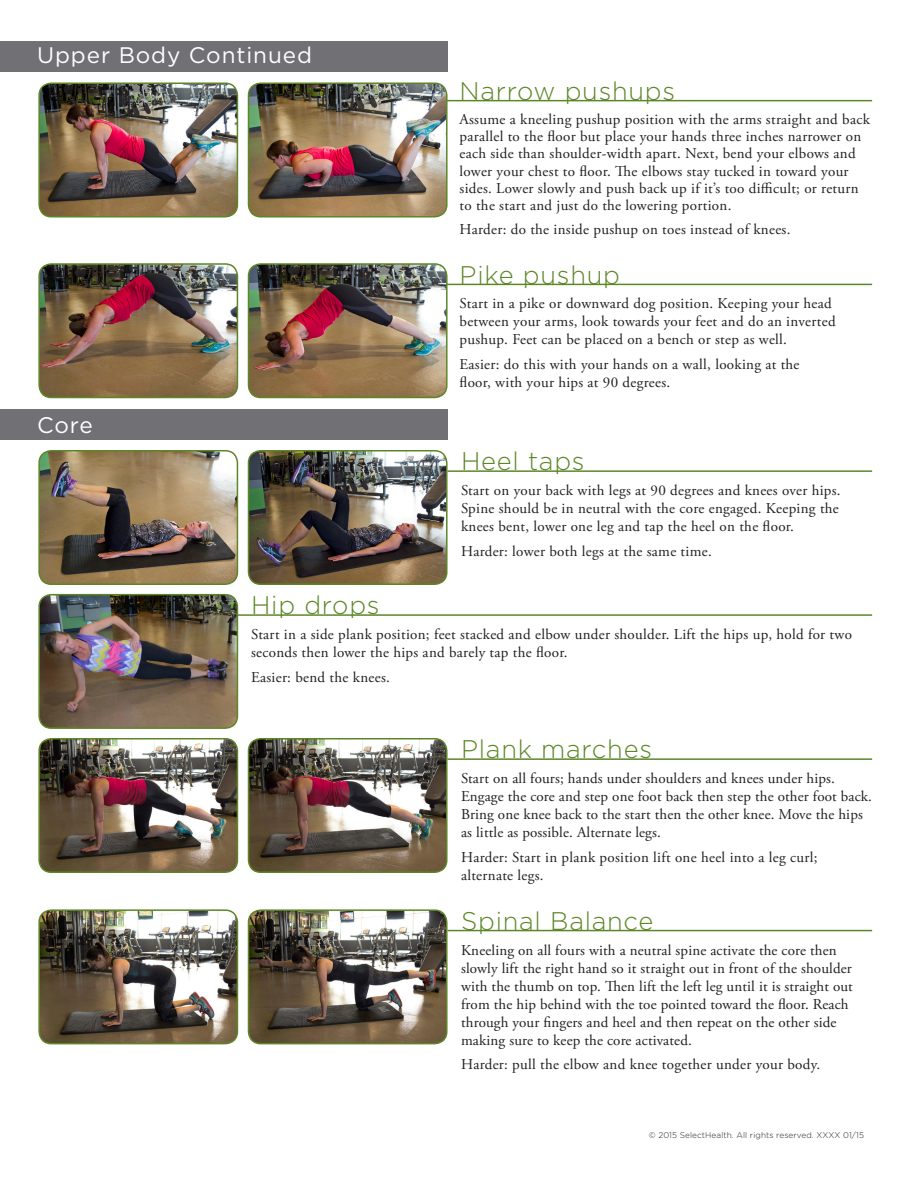
<style>
.page{position:relative;width:918px;height:1188px;background:#fff}
.page>*{position:absolute;margin:0;border:0;box-sizing:border-box;transform-origin:0 0}
.Header__exercises_le{font:300 25.5px "Gotham";letter-spacing:.03em;color:#5c8727}
.t1{font:22.5px "Gotham";letter-spacing:.04em;color:#fff}
.Body_Copy__exercises{font:15px/18px "Adobe Garamond Pro";letter-spacing:.02em;color:#231f20}
.t2{font:300 8.25px "Gotham";letter-spacing:.01em;color:#231f20}
</style>
<div class="page">
<hr style="left:448px;top:470px;width:424px;height:2px;background:#5c8727">
<img style="left:41px;top:451px;width:196px;height:132px">
<div style="left:38px;top:450px;width:200px;height:135px;border:2px solid #5c8727;border-radius:12px"></div>
<img style="left:248px;top:452px;width:197px;height:132px">
<div style="left:248px;top:450px;width:200px;height:135px;border:2px solid #5c8727;border-radius:12px"></div>
<div style="left:0;top:41px;width:448px;height:30px;background:#717074"></div>
<hr style="left:238px;top:614px;width:634px;height:2px;background:#5c8727">
<img style="left:41px;top:595px;width:196px;height:132px">
<div style="left:38px;top:594px;width:200px;height:135px;border:2px solid #5c8727;border-radius:12px"></div>
<hr style="left:448px;top:758px;width:424px;height:2px;background:#5c8727">
<img style="left:41px;top:739px;width:196px;height:132px">
<div style="left:38px;top:738px;width:200px;height:135px;border:2px solid #5c8727;border-radius:12px"></div>
<img style="left:248px;top:740px;width:197px;height:132px">
<div style="left:248px;top:738px;width:200px;height:135px;border:2px solid #5c8727;border-radius:12px"></div>
<hr style="left:448px;top:930px;width:424px;height:1px;background:#5c8727">
<img style="left:40px;top:911px;width:197px;height:133px">
<div style="left:38px;top:909px;width:200px;height:135px;border:2px solid #5c8727;border-radius:12px"></div>
<img style="left:248px;top:911px;width:198px;height:133px">
<div style="left:248px;top:909px;width:200px;height:135px;border:2px solid #5c8727;border-radius:12px"></div>
<hr style="left:446px;top:284px;width:426px;height:1px;background:#5c8727">
<img style="left:40px;top:265px;width:197px;height:133px">
<div style="left:38px;top:263px;width:200px;height:135px;border:2px solid #5c8727;border-radius:12px"></div>
<img style="left:248px;top:265px;width:198px;height:133px">
<div style="left:248px;top:263px;width:200px;height:135px;border:2px solid #5c8727;border-radius:12px"></div>
<div style="left:0;top:409px;width:448px;height:31px;background:#717074"></div>
<hr style="left:446px;top:100px;width:426px;height:1px;background:#5c8727">
<img style="left:40px;top:83px;width:197px;height:132px">
<div style="left:38px;top:83px;width:200px;height:135px;border:2px solid #5c8727;border-radius:12px"></div>
<img style="left:248px;top:83px;width:198px;height:132px">
<div style="left:248px;top:83px;width:200px;height:135px;border:2px solid #5c8727;border-radius:12px"></div>
<p class="t1" style="left:37px;top:42px;width:276px">Upper Body Continued</p>
<p class="t1" style="left:37px;top:411px;width:57px">Core</p>
<p class="Header__exercises_le" style="left:460px;top:75px;width:217px">Narrow pushups</p>
<p class="Body_Copy__exercises" style="left:460px;top:111px;width:412px;line-height:17.2px">Assume a kneeling pushup position with the arms straight and back parallel to the floor but place your hands three inches narrower on each side than shoulder-width apart. Next, bend your elbows and lower your chest to floor. The elbows stay tucked in toward your sides. Lower slowly and push back up if it’s too difficult; or return to the start and just do the lowering portion.</p>
<p class="Body_Copy__exercises" style="left:460px;top:221px;width:333px">Harder: do the inside pushup on toes instead of knees.</p>
<p class="Header__exercises_le" style="left:460px;top:259px;width:162px">Pike pushup</p>
<p class="Body_Copy__exercises" style="left:460px;top:295px;width:378px">Start in a pike or downward dog position. Keeping your head between your arms, look towards your feet and do an inverted pushup. Feet can be placed on a bench or step as well.</p>
<p class="Body_Copy__exercises" style="left:460px;top:356px;width:342px">Easier: do this with your hands on a wall, looking at the floor, with your hips at 90 degrees.</p>
<p class="Header__exercises_le" style="left:461px;top:446px;width:125px">Heel taps</p>
<p class="Body_Copy__exercises" style="left:461px;top:482px;width:381px;text-align:justify">Start on your back with legs at 90 degrees and knees over hips.<br>Spine should be in neutral with the core engaged. Keeping the knees bent, lower one leg and tap the heel on the floor.</p>
<p class="Body_Copy__exercises" style="left:461px;top:543px;width:252px">Harder: lower both legs at the same time.</p>
<p class="Header__exercises_le" style="left:251px;top:590px;width:130px">Hip drops</p>
<p class="Body_Copy__exercises" style="left:251px;top:626px;width:602px">Start in a side plank position; feet stacked and elbow under shoulder. Lift the hips up, hold for two seconds then lower the hips and barely tap the floor.</p>
<p class="Body_Copy__exercises" style="left:251px;top:669px;width:140px">Easier: bend the knees.</p>
<p class="Header__exercises_le" style="left:461px;top:734px;width:192px">Plank marches</p>
<p class="Body_Copy__exercises" style="left:461px;top:770px;width:413px">Start on all fours; hands under shoulders and knees under hips.<br>Engage the core and step one foot back then step the other foot back.<br>Bring one knee back to the start then the other knee. Move the hips as little as possible. Alternate legs.</p>
<p class="Body_Copy__exercises" style="left:461px;top:849px;width:358px">Harder: Start in plank position lift one heel into a leg curl; alternate legs.</p>
<p class="Header__exercises_le" style="left:461px;top:905px;width:194px">Spinal Balance</p>
<p class="Body_Copy__exercises" style="left:461px;top:941px;width:393px">Kneeling on all fours with a neutral spine activate the core then slowly lift the right hand so it straight out in front of the shoulder with the thumb on top. Then lift the left leg until it is straight out from the hip behind with the toe pointed toward the floor. Reach through your fingers and heel and then repeat on the other side making sure to keep the core activated.</p>
<p class="Body_Copy__exercises" style="left:461px;top:1056px;width:361px">Harder: pull the elbow and knee together under your body.</p>
<p class="t2" style="left:649px;top:1130px;width:217px">© 2015 SelectHealth. All rights reserved. XXXX 01/15</p>
</div>
